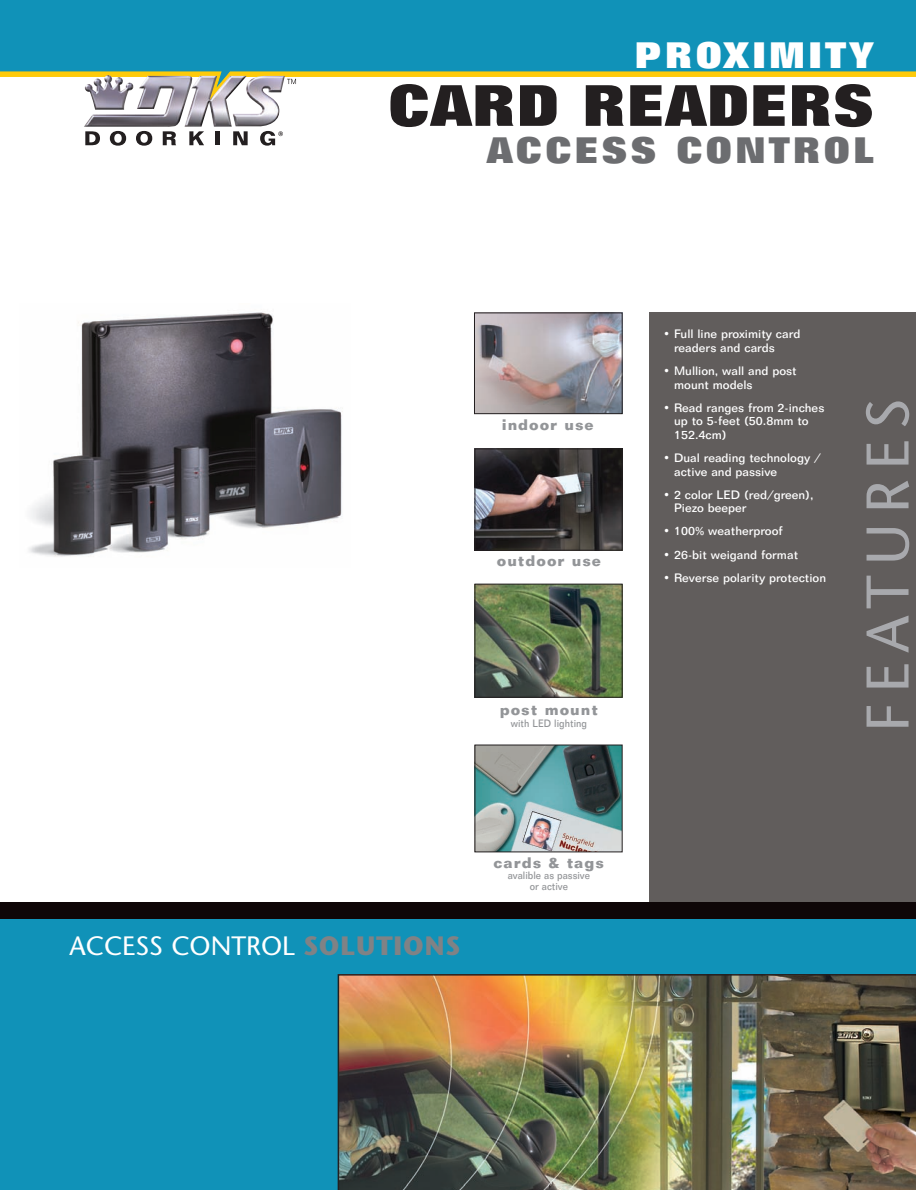
<style>
.page{position:relative;width:916px;height:1190px;background:#fff}
.page>*{position:absolute;margin:0;border:0;box-sizing:border-box;transform-origin:0 0}
.t1{font:60px "Stone Sans";letter-spacing:.17em;color:#a8a9ad}
.t2{font:800 57px "Folio BT";color:#231f20}
.t3{font:800 36px "Folio BT";letter-spacing:.07em;color:#6c6d70}
.t4{font:800 36px "Folio BT";letter-spacing:.07em;color:#fff}
.t5{font:26.55px "Stone Sans";color:#fff}
.t6{font:700 15px "Folio BT";letter-spacing:.065em;color:#939598}
.t7{font:500 12px/13.5px "Folio BT";color:#fff}
.t8{font:500 10.5px/11.2px "Folio BT";color:#939598;text-align:center;scale:.9 1}
.s1{font-weight:700;color:#808285}
</style>
<div class="page">
<img style="left:0;top:0;width:916px;height:1190px">
<h3 class="t4" style="left:635px;top:42px;width:241px">PROXIMITY</h3>
<h2 class="t2" style="left:388px;top:85px;width:488px">CARD READERS</h2>
<h3 class="t3" style="left:487px;top:138px;width:389px">ACCESS CONTROL</h3>
<p class="t6" style="left:502px;top:419px;width:93px">indoor use</p>
<p class="t6" style="left:497px;top:555px;width:106px">outdoor use</p>
<p class="t6" style="left:500px;top:704px;width:100px">post mount</p>
<p class="t8" style="left:511px;top:718px;width:86px">with LED lighting</p>
<h3 class="t5" style="left:70px;top:935px;width:392px">ACCESS CONTROL <span class="s1">SOLUTIONS</span></h3>
<p class="t6" style="left:494px;top:857px;width:112px">cards &amp; tags</p>
<p class="t8" style="left:508px;top:871px;width:93px">avalible as passive or active</p>
<p class="t7" style="left:674px;top:329px;width:128px;text-indent:-11px">• Full line proximity card readers and cards</p>
<p class="t7" style="left:674px;top:365px;width:124px;text-indent:-11px">• Mullion, wall and post mount models</p>
<p class="t7" style="left:674px;top:402px;width:152px;text-indent:-11px">• Read ranges from 2-inches up to 5-feet (50.8mm to<br>152.4cm)</p>
<p class="t7" style="left:674px;top:452px;width:148px;text-indent:-11px">• Dual reading technology / active and passive</p>
<p class="t7" style="left:674px;top:489px;width:141px;text-indent:-11px">• 2 color LED (red/green),<br>Piezo beeper</p>
<p class="t7" style="left:663px;top:526px;width:121px">• 100% weatherproof</p>
<p class="t7" style="left:663px;top:549px;width:136px">• 26-bit weigand format</p>
<p class="t7" style="left:663px;top:572px;width:164px">• Reverse polarity protection</p>
<h1 class="t1" style="left:864px;top:732px;width:335px;rotate:-90deg">FEATURES</h1>
</div>
